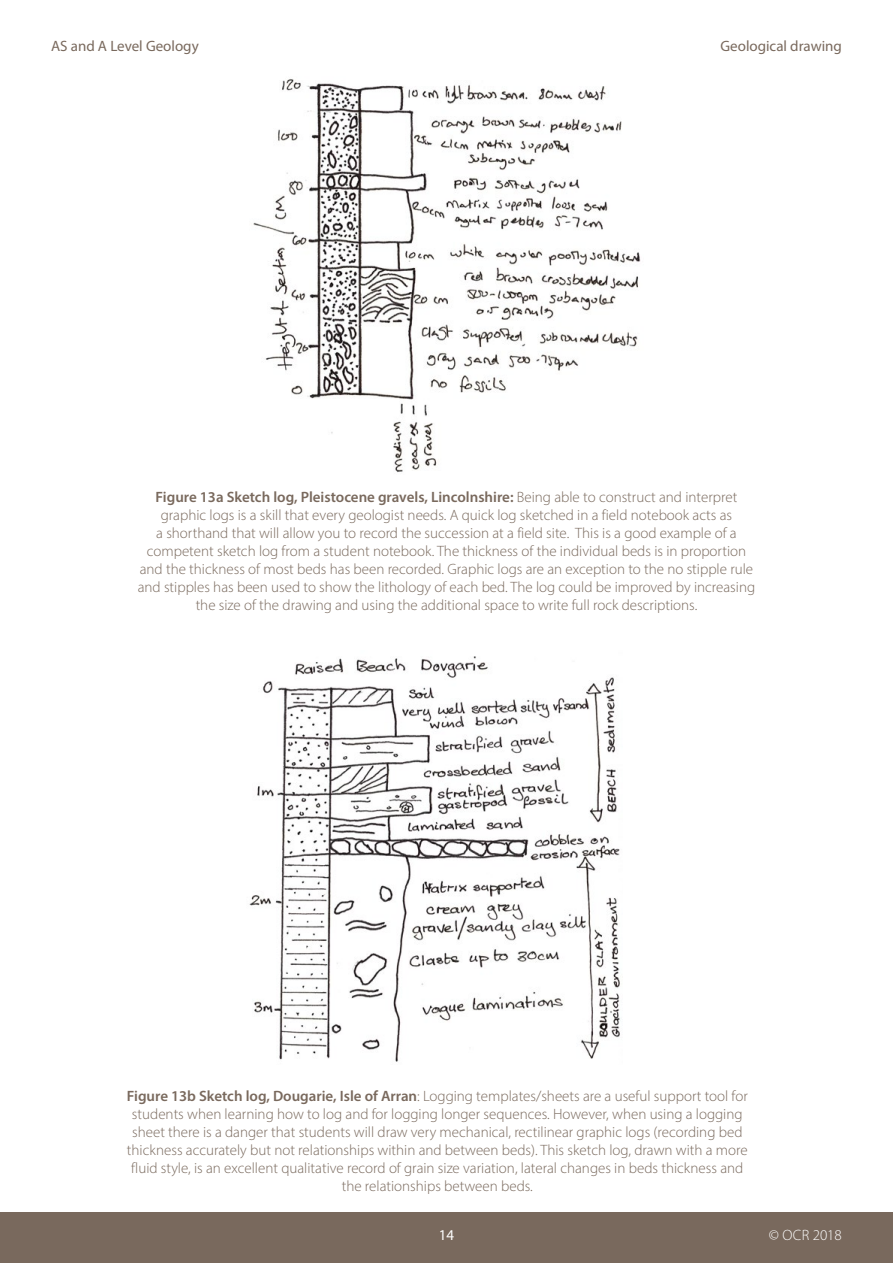
<style>
.page{position:relative;width:893px;height:1263px;background:#fff}
.page>*{position:absolute;margin:0;border:0;box-sizing:border-box;transform-origin:0 0}
.Body_10{font:300 15px/18px "Myriad Pro";color:#79695d;text-align:center}
.t1{font:15px "Myriad Pro";color:#79695d}
.t2{font:300 15px "Myriad Pro";color:#fff}
.t3{font:15px "Myriad Pro";color:#fff}
.s1{font-weight:600}
</style>
<div class="page">
<div style="left:0;top:1212px;width:893px;height:51px;background:#79695d"></div>
<img style="left:253px;top:79px;width:388px;height:394px">
<img style="left:249px;top:656px;width:371px;height:406px">
<p class="t1" style="left:51px;top:37px;width:149px">AS and A Level Geology</p>
<p class="t1" style="left:720px;top:37px;width:123px">Geological drawing</p>
<p class="Body_10" style="left:138px;top:488px;width:619px"><span class="s1">Figure 13a Sketch log, Pleistocene gravels, Lincolnshire:</span> Being able to construct and interpret graphic logs is a skill that every geologist needs. A quick log sketched in a field notebook acts as<br>a shorthand that will allow you to record the succession at a field site. This is a good example of a competent sketch log from a student notebook. The thickness of the individual beds is in proportion and the thickness of most beds has been recorded. Graphic logs are an exception to the no stipple rule and stipples has been used to show the lithology of each bed. The log could be improved by increasing the size of the drawing and using the additional space to write full rock descriptions.</p>
<p class="Body_10" style="left:127px;top:1086px;width:622px"><span class="s1">Figure 13b Sketch log, Dougarie, Isle of Arran</span>: Logging templates/sheets are a useful support tool for students when learning how to log and for logging longer sequences. However, when using a logging sheet there is a danger that students will draw very mechanical, rectilinear graphic logs (recording bed thickness accurately but not relationships within and between beds). This sketch log, drawn with a more fluid style, is an excellent qualitative record of grain size variation, lateral changes in beds thickness and the relationships between beds.</p>
<p class="t3" style="left:439px;top:1226px;width:17px">14</p>
<p class="t2" style="left:769px;top:1226px;width:75px">© OCR 2018</p>
</div>
